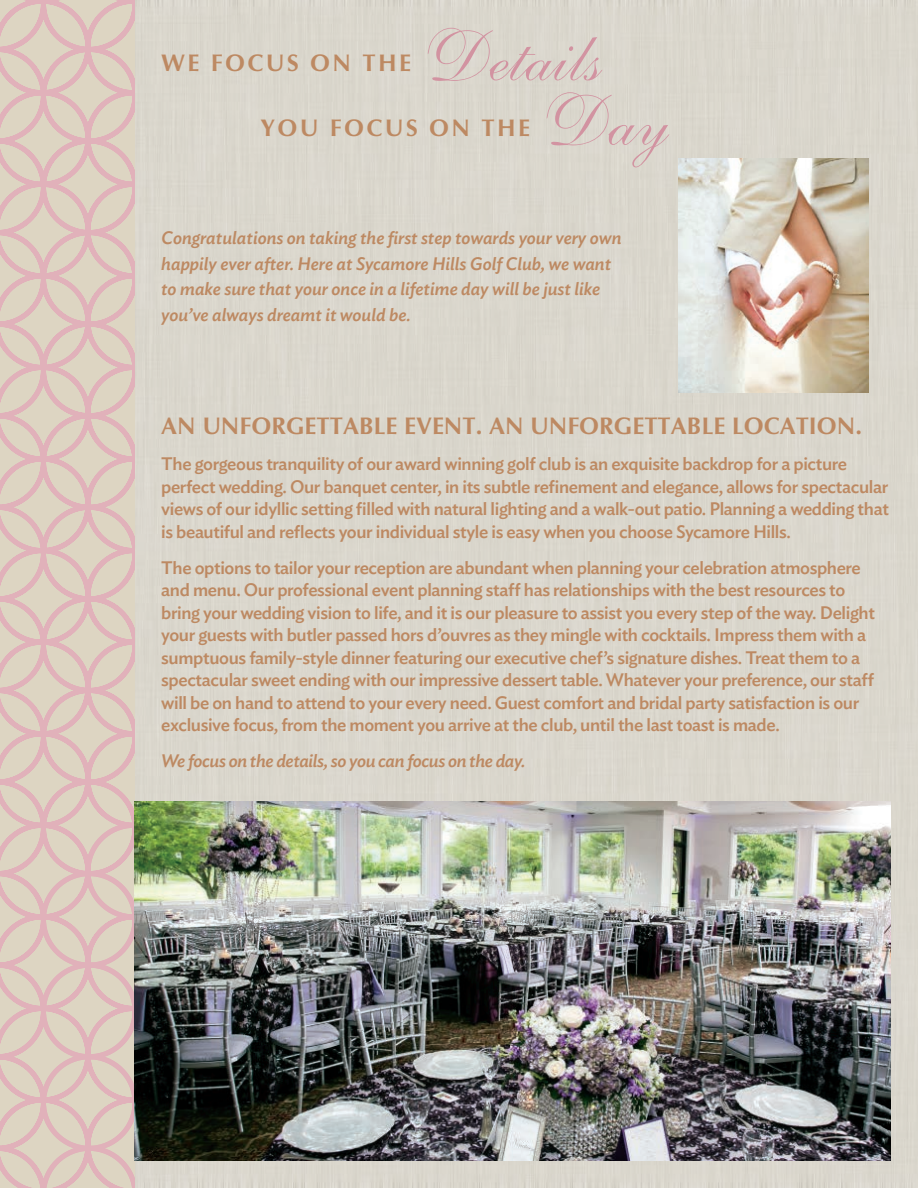
<style>
.page{position:relative;width:918px;height:1188px;background:#fff}
.page>*{position:absolute;margin:0;border:0;box-sizing:border-box;transform-origin:0 0}
.t1{font:72px "Shelley Allegro Script";color:#d293a1}
.t2{font:700 24px "CG Omega";color:#bd8962}
.t3{font:700 24px "CG Omega";letter-spacing:.1em;color:#bd8962}
.t4{font:500 18px/22.5px "Ideal Sans";letter-spacing:-.02em;color:#bd8962}
.t5{font:italic 500 18px/25.5px "Ideal Sans";color:#bd8962}
.t6{font:italic 500 18px "Ideal Sans";letter-spacing:-.02em;color:#bd8962}
</style>
<div class="page">
<div style="left:135px;top:0;width:783px;height:1188px;background:#dad6cd"></div>
<svg style="left:0;top:0;width:38px;height:1188px;background:#decabf"></svg>
<svg style="left:38px;top:0;width:97px;height:1188px;background:#dec9bf"></svg>
<img style="left:678px;top:158px;width:190px;height:234px">
<img style="left:134px;top:801px;width:756px;height:360px">
<h1 class="t1" style="left:414px;top:14px;width:177px">Details</h1>
<h2 class="t3" style="left:261px;top:114px;width:271px">YOU FOCUS ON THE</h2>
<h2 class="t3" style="left:161px;top:49px;width:251px">WE FOCUS ON THE</h2>
<h1 class="t1" style="left:532px;top:79px;width:125px">Day</h1>
<p class="t5" style="left:161px;top:224px;width:462px">Congratulations on taking the first step towards your very own happily ever after. Here at Sycamore Hills Golf Club, we want to make sure that your once in a lifetime day will be just like you’ve always dreamt it would be.</p>
<h2 class="t2" style="left:161px;top:412px;width:702px">AN UNFORGETTABLE EVENT. AN UNFORGETTABLE LOCATION.</h2>
<p class="t4" style="left:161px;top:451px;width:729px">The gorgeous tranquility of our award winning golf club is an exquisite backdrop for a picture perfect wedding. Our banquet center, in its subtle refinement and elegance, allows for spectacular views of our idyllic setting filled with natural lighting and a walk-out patio. Planning a wedding that is beautiful and reflects your individual style is easy when you choose Sycamore Hills.</p>
<p class="t4" style="left:161px;top:555px;width:715px">The options to tailor your reception are abundant when planning your celebration atmosphere and menu. Our professional event planning staff has relationships with the best resources to bring your wedding vision to life, and it is our pleasure to assist you every step of the way. Delight your guests with butler passed hors d’ouvres as they mingle with cocktails. Impress them with a sumptuous family-style dinner featuring our executive chef’s signature dishes. Treat them to a spectacular sweet ending with our impressive dessert table. Whatever your preference, our staff will be on hand to attend to your every need. Guest comfort and bridal party satisfaction is our exclusive focus, from the moment you arrive at the club, until the last toast is made.</p>
<p class="t6" style="left:161px;top:747px;width:366px">We focus on the details, so you can focus on the day.</p>
</div>
